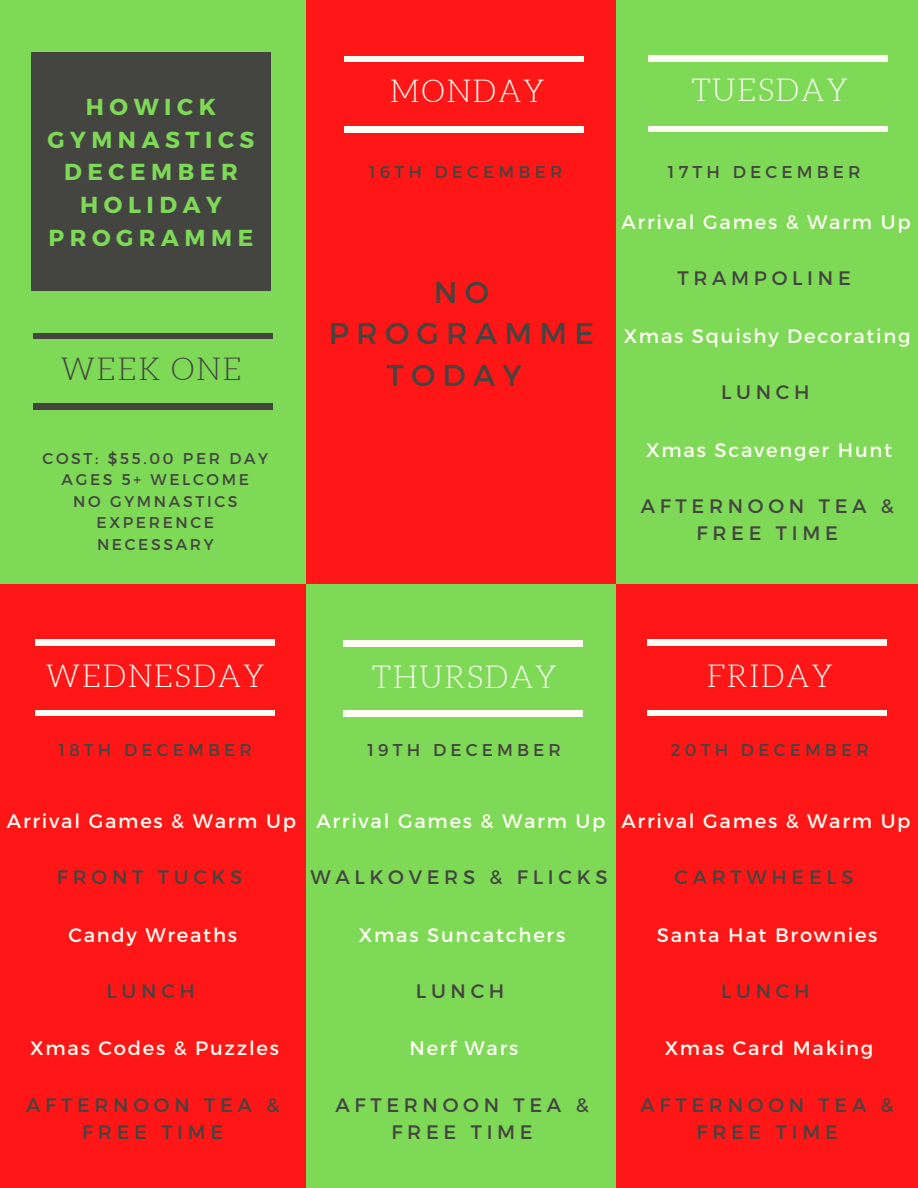
<style>
.page{position:relative;width:918px;height:1188px;background:#fff}
.page>*{position:absolute;margin:0;border:0;box-sizing:border-box;transform-origin:0 0}
.t1{font:300 31.2px "Aleo";letter-spacing:.05em;color:#fffef5}
.t2{font:300 31.2px "Aleo";letter-spacing:.05em;color:#444440}
.t3{font:30px/41.7px "Montserrat";letter-spacing:.24em;color:#444440;text-align:center}
.t4{font:700 23.1px/32.7px "Montserrat";letter-spacing:.24em;color:#7ed957;text-align:center}
.t5{font:19.5px "Montserrat";letter-spacing:.09em;color:#fffef5}
.t6{font:19.5px/27px "Montserrat";letter-spacing:.24em;color:#444440;text-align:center}
.t7{font:17.1px "Montserrat";letter-spacing:.24em;color:#444440}
.t8{font:15.6px/21.3px "Montserrat";letter-spacing:.17em;color:#444440;text-align:center}
</style>
<div class="page">
<div style="left:0;top:0;width:306px;height:604px;background:#7ed957"></div>
<div style="left:307px;top:0;width:313px;height:604px;background:#ff1616"></div>
<div style="left:616px;top:0;width:302px;height:604px;background:#7ed957"></div>
<div style="left:0;top:584px;width:312px;height:604px;background:#ff1616"></div>
<div style="left:307px;top:584px;width:313px;height:604px;background:#7ed957"></div>
<div style="left:616px;top:584px;width:302px;height:604px;background:#ff1616"></div>
<div style="left:32px;top:52px;width:239px;height:239px;background:#444440"></div>
<div style="left:344px;top:127px;width:240px;height:5px;background:#fffef5"></div>
<div style="left:344px;top:56px;width:240px;height:6px;background:#fffef5"></div>
<div style="left:648px;top:126px;width:240px;height:6px;background:#fffef5"></div>
<div style="left:648px;top:56px;width:240px;height:5px;background:#fffef5"></div>
<div style="left:343px;top:640px;width:240px;height:6px;background:#fffef5"></div>
<div style="left:343px;top:711px;width:240px;height:6px;background:#fffef5"></div>
<div style="left:647px;top:640px;width:239px;height:5px;background:#fffef5"></div>
<div style="left:647px;top:710px;width:239px;height:6px;background:#fffef5"></div>
<div style="left:35px;top:710px;width:240px;height:6px;background:#fffef5"></div>
<div style="left:35px;top:640px;width:240px;height:5px;background:#fffef5"></div>
<div style="left:33px;top:333px;width:240px;height:6px;background:#444440"></div>
<div style="left:33px;top:404px;width:240px;height:5px;background:#444440"></div>
<p class="t4" style="left:47px;top:89px;width:209px">HOWICK<br>GYMNASTICS<br>DECEMBER<br>HOLIDAY<br>PROGRAMME</p>
<p class="t2" style="left:61px;top:352px;width:182px">WEEK ONE</p>
<h2 class="t8" style="left:43px;top:447px;width:227px">COST: $55.00 PER DAY</h2>
<p class="t8" style="left:62px;top:468px;width:189px">AGES 5+ WELCOME</p>
<h1 class="t8" style="left:73px;top:490px;width:166px">NO GYMNASTICS<br>EXPERENCE<br>NECESSARY</h1>
<p class="t1" style="left:390px;top:74px;width:156px">MONDAY</p>
<p class="t7" style="left:369px;top:161px;width:195px">16TH DECEMBER</p>
<h1 class="t3" style="left:329px;top:269px;width:267px">NO<br>PROGRAMME<br>TODAY</h1>
<p class="t1" style="left:691px;top:73px;width:158px">TUESDAY</p>
<p class="t7" style="left:668px;top:161px;width:194px">17TH DECEMBER</p>
<p class="t5" style="left:622px;top:209px;width:291px">Arrival Games &amp; Warm Up</p>
<p class="t6" style="left:677px;top:264px;width:175px">TRAMPOLINE</p>
<h1 class="t5" style="left:624px;top:323px;width:289px">Xmas Squishy Decorating</h1>
<p class="t6" style="left:721px;top:378px;width:90px">LUNCH</p>
<p class="t5" style="left:646px;top:437px;width:247px">Xmas Scavenger Hunt</p>
<h4 class="t6" style="left:641px;top:491px;width:255px">AFTERNOON TEA &amp;<br>FREE TIME</h4>
<p class="t1" style="left:46px;top:660px;width:220px">WEDNESDAY</p>
<p class="t1" style="left:372px;top:660px;width:186px">THURSDAY</p>
<h1 class="t1" style="left:707px;top:660px;width:128px">FRIDAY</h1>
<h1 class="t7" style="left:58px;top:739px;width:195px">18TH DECEMBER</h1>
<p class="t7" style="left:368px;top:739px;width:195px">19TH DECEMBER</p>
<p class="t7" style="left:671px;top:739px;width:200px">20TH DECEMBER</p>
<h3 class="t5" style="left:7px;top:808px;width:291px">Arrival Games &amp; Warm Up</h3>
<h4 class="t6" style="left:57px;top:863px;width:187px">FRONT TUCKS</h4>
<p class="t5" style="left:316px;top:808px;width:291px">Arrival Games &amp; Warm Up</p>
<h1 class="t6" style="left:311px;top:863px;width:298px">WALKOVERS &amp; FLICKS</h1>
<h4 class="t5" style="left:621px;top:808px;width:291px">Arrival Games &amp; Warm Up</h4>
<h3 class="t6" style="left:675px;top:863px;width:181px">CARTWHEELS</h3>
<h3 class="t5" style="left:68px;top:922px;width:170px">Candy Wreaths</h3>
<h4 class="t6" style="left:107px;top:977px;width:90px">LUNCH</h4>
<h3 class="t5" style="left:30px;top:1036px;width:250px">Xmas Codes &amp; Puzzles</h3>
<p class="t6" style="left:26px;top:1090px;width:255px">AFTERNOON TEA &amp;<br>FREE TIME</p>
<p class="t5" style="left:359px;top:922px;width:208px">Xmas Suncatchers</p>
<h4 class="t5" style="left:657px;top:922px;width:222px">Santa Hat Brownies</h4>
<p class="t6" style="left:416px;top:977px;width:90px">LUNCH</p>
<h3 class="t6" style="left:721px;top:977px;width:90px">LUNCH</h3>
<h4 class="t5" style="left:410px;top:1036px;width:110px">Nerf Wars</h4>
<h3 class="t6" style="left:335px;top:1090px;width:255px">AFTERNOON TEA &amp;<br>FREE TIME</h3>
<p class="t5" style="left:665px;top:1036px;width:210px">Xmas Card Making</p>
<p class="t6" style="left:641px;top:1090px;width:255px">AFTERNOON TEA &amp;<br>FREE TIME</p>
</div>
